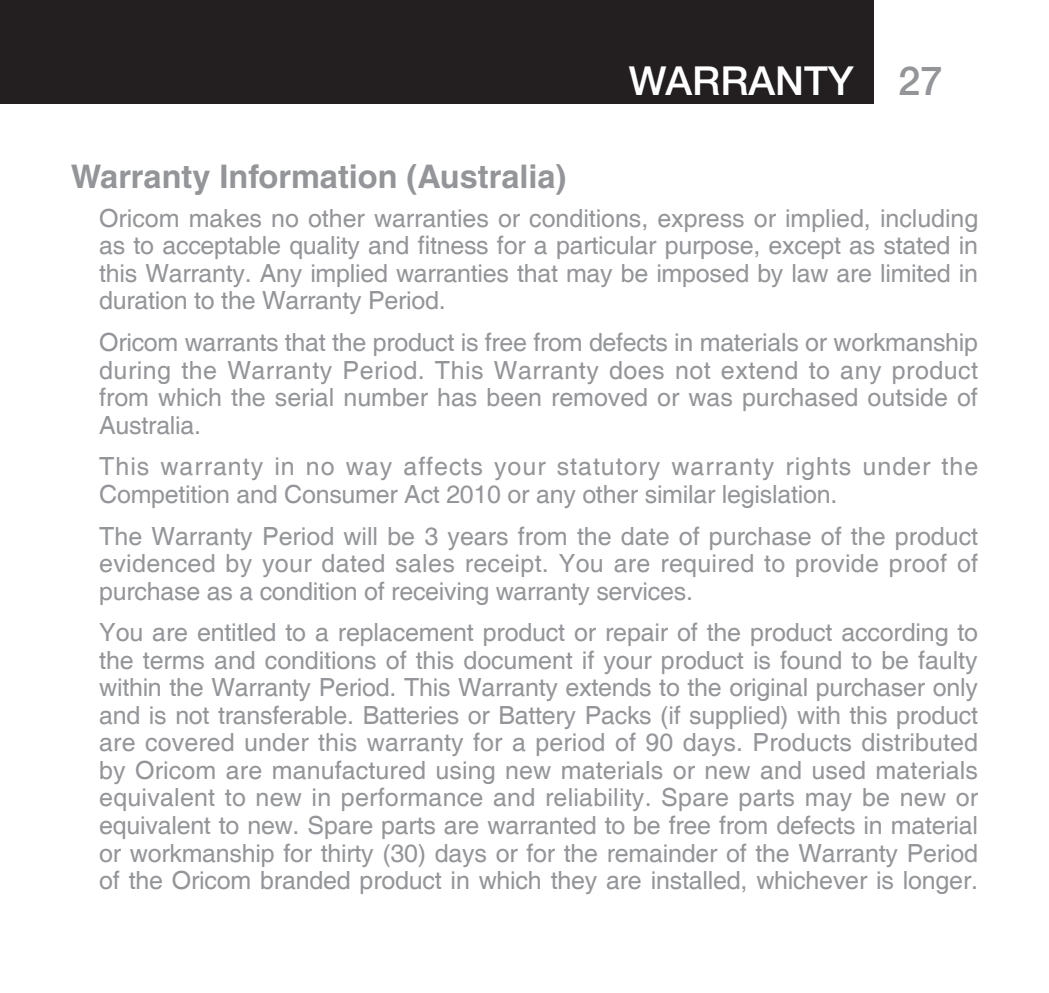
<style>
.page{position:relative;width:1049px;height:993px;background:#fff}
.page>*{position:absolute;margin:0;border:0;box-sizing:border-box;transform-origin:0 0}
.t1{font:500 40px "Helvetica Neue LT Std";color:#fff}
.t2{font:700 32.5px "Helvetica";color:#939598}
.t3{font:25px/27.5px "Helvetica";letter-spacing:-.01em;color:#939598;text-align:justify}
.t4{font:25px/27.5px "Helvetica";letter-spacing:.04em;color:#939598}
.s1{color:#939598}
</style>
<div class="page">
<div style="left:0;top:0;width:873px;height:104px;background:#231f20"></div>
<h1 class="t1" style="left:629px;top:57px;width:315px">WARRANTY <span class="s1">27</span></h1>
<h2 class="t2" style="left:71px;top:156px;width:497px">Warranty Information (Australia)</h2>
<p class="t3" style="left:99px;top:205px;width:880px">Oricom makes no other warranties or conditions, express or implied, including as to acceptable quality and fitness for a particular purpose, except as stated in this Warranty. Any implied warranties that may be imposed by law are limited in duration to the Warranty Period.</p>
<p class="t3" style="left:99px;top:329px;width:880px">Oricom warrants that the product is free from defects in materials or workmanship during the Warranty Period. This Warranty does not extend to any product from which the serial number has been removed or was purchased outside of Australia.</p>
<p class="t4" style="left:99px;top:453px;width:880px">This warranty in no way affects your statutory warranty rights under the<br>Competition and Consumer Act 2010 or any other similar legislation.</p>
<p class="t3" style="left:99px;top:522px;width:880px">The Warranty Period will be 3 years from the date of purchase of the product evidenced by your dated sales receipt. You are required to provide proof of purchase as a condition of receiving warranty services.</p>
<p class="t3" style="left:99px;top:619px;width:880px">You are entitled to a replacement product or repair of the product according to the terms and conditions of this document if your product is found to be faulty within the Warranty Period. This Warranty extends to the original purchaser only and is not transferable. Batteries or Battery Packs (if supplied) with this product are covered under this warranty for a period of 90 days. Products distributed by Oricom are manufactured using new materials or new and used materials equivalent to new in performance and reliability. Spare parts may be new or equivalent to new. Spare parts are warranted to be free from defects in material or workmanship for thirty (30) days or for the remainder of the Warranty Period of the Oricom branded product in which they are installed, whichever is longer.</p>
</div>
